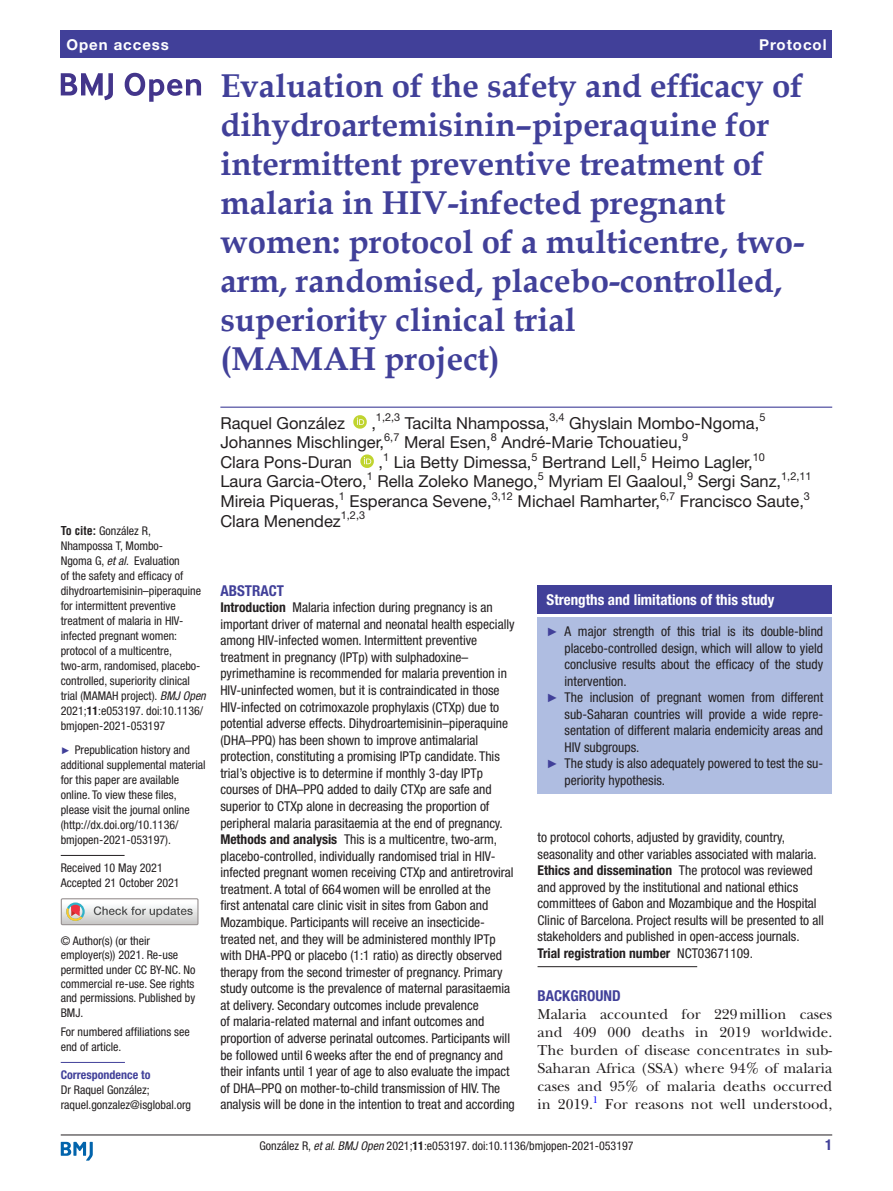
<style>
.page{position:relative;width:893px;height:1191px;background:#fff}
.page>*{position:absolute;margin:0;border:0;box-sizing:border-box;transform-origin:0 0}
.t1{font:700 33px/39px "Book Antiqua";color:#414099}
.t2{font:16.5px "Helvetica Neue LT Std";color:#231f20}
.t3{font:15px/18px "New Baskerville";color:#231f20;text-align:justify}
.t4{font:700 condensed 15px "Helvetica Neue LT Std";color:#fff}
.t5{font:700 condensed 15px "Helvetica Neue LT Std";color:#414099}
.t6{font:700 15px "Helvetica Neue LT Std";letter-spacing:.065em;color:#fff}
.t7{font:condensed 13.5px/16.5px "Helvetica Neue LT Std";color:#231f20}
.t8{font:condensed 12px/15px "Helvetica Neue LT Std";color:#231f20}
.t9{font:700 condensed 12px "Helvetica Neue LT Std";color:#414099}
.t10{font:10.95px "Helvetica Neue LT Std";color:#231f20}
.t11{font:9.9px "New Baskerville";color:#00f}
.s1{font-family:"Helvetica LT Std";font-weight:700}
.s2{font-style:italic}
.s3{font-weight:700}
.s4{font-family:"Arial";font-stretch:normal;font-size:9.75px;color:#414099}
.s5{font-family:"Arial";font-stretch:normal;font-size:12px;color:#414099}
</style>
<div class="page">
<hr style="left:61px;top:1134px;width:771px;height:1px;background:#231f20">
<svg style="left:61px;top:1141px;width:32px;height:19px"></svg>
<div style="left:61px;top:31px;width:771px;height:27px;background:#414099"></div>
<hr style="left:220px;top:406px;width:612px;height:2px;background:#414099">
<svg style="left:353px;top:415px;width:14px;height:14px"></svg>
<svg style="left:360px;top:454px;width:14px;height:14px"></svg>
<hr style="left:61px;top:855px;width:64px;height:1px;background:#231f20">
<hr style="left:61px;top:1062px;width:64px;height:1px;background:#414099">
<svg style="left:61px;top:73px;width:52px;height:27px"></svg>
<svg style="left:125px;top:73px;width:76px;height:29px"></svg>
<div style="left:61px;top:898px;width:138px;height:27px;border:1px solid #969090"></div>
<svg style="left:61px;top:898px;width:137px;height:26px"></svg>
<hr style="left:538px;top:966px;width:159px;height:1px;background:#231f20">
<div style="left:538px;top:585px;width:294px;height:28px;background:#414099"></div>
<div style="left:538px;top:617px;width:294px;height:177px;background:#afbde1"></div>
<p class="t6" style="left:66px;top:35px;width:104px">Open access</p>
<p class="t8" style="left:61px;top:523px;width:147px"><span class="s1">To cite:</span> González R,<br>Nhampossa T, Mombo-<br>Ngoma G, <span class="s2">et al</span>. Evaluation<br>of the safety and efficacy of dihydroartemisinin–piperaquine for intermittent preventive treatment of malaria in HIV&shy;infected pregnant women: protocol of a multicentre, two-arm, randomised, placebo&shy;controlled, superiority clinical trial (MAMAH project). <span class="s2">BMJ Open<br></span>2021;<span class="s3">11</span>:e053197. doi:10.1136/ bmjopen-2021-053197</p>
<p class="t8" style="left:61px;top:742px;width:146px"><span class="s4">►</span> Prepublication history and additional supplemental material for this paper are available online. To view these files, please visit the journal online (http://dx.doi.org/10.1136/ bmjopen-2021-053197).</p>
<p class="t8" style="left:61px;top:860px;width:120px">Received 10 May 2021<br>Accepted 21 October 2021</p>
<p class="t8" style="left:61px;top:933px;width:136px;line-height:14.4px">© Author(s) (or their employer(s)) 2021. Re-use permitted under CC BY-NC. No commercial re-use. See rights and permissions. Published by<br>BMJ.</p>
<p class="t8" style="left:61px;top:1024px;width:130px">For numbered affiliations see end of article.</p>
<p class="t9" style="left:61px;top:1067px;width:91px">Correspondence to</p>
<p class="t8" style="left:61px;top:1082px;width:132px">Dr Raquel González; raquel.gonzalez@isglobal.org</p>
<p class="t6" style="left:759px;top:35px;width:69px">Protocol</p>
<p class="t1" style="left:220px;top:66px;width:585px">Evaluation of the safety and efficacy of dihydroartemisinin–piperaquine for intermittent preventive treatment of malaria in HIV-infected pregnant women: protocol of a multicentre, two&shy;arm, randomised, placebo-controlled, superiority clinical trial<br>(MAMAH project)</p>
<p class="t2" style="left:220px;top:413px;width:126px">Raquel González</p>
<p class="t2" style="left:371px;top:413px;width:6px">,</p>
<p class="t10" style="left:376px;top:411px;width:26px">1,2,3</p>
<p class="t2" style="left:405px;top:413px;width:146px">Tacilta Nhampossa,</p>
<p class="t10" style="left:549px;top:411px;width:17px">3,4</p>
<p class="t2" style="left:569px;top:413px;width:192px">Ghyslain Mombo-Ngoma,</p>
<p class="t10" style="left:759px;top:411px;width:8px">5</p>
<p class="t2" style="left:220px;top:432px;width:165px">Johannes Mischlinger,</p>
<p class="t10" style="left:384px;top:430px;width:17px">6,7</p>
<p class="t2" style="left:404px;top:432px;width:88px">Meral Esen,</p>
<p class="t10" style="left:491px;top:430px;width:8px">8</p>
<p class="t2" style="left:501px;top:432px;width:182px">André-Marie Tchouatieu,</p>
<p class="t10" style="left:682px;top:430px;width:8px">9</p>
<p class="t2" style="left:220px;top:452px;width:133px">Clara Pons-Duran</p>
<p class="t2" style="left:378px;top:452px;width:6px">,</p>
<p class="t10" style="left:383px;top:450px;width:8px">1</p>
<p class="t2" style="left:394px;top:452px;width:139px">Lia Betty Dimessa,</p>
<p class="t10" style="left:532px;top:450px;width:8px">5</p>
<p class="t2" style="left:542px;top:452px;width:100px">Bertrand Lell,</p>
<p class="t10" style="left:641px;top:450px;width:8px">5</p>
<p class="t2" style="left:652px;top:452px;width:103px">Heimo Lagler,</p>
<p class="t10" style="left:753px;top:450px;width:14px">10</p>
<p class="t2" style="left:220px;top:472px;width:148px">Laura Garcia-Otero,</p>
<p class="t10" style="left:367px;top:469px;width:8px">1</p>
<p class="t2" style="left:377px;top:472px;width:162px">Rella Zoleko Manego,</p>
<p class="t10" style="left:538px;top:469px;width:8px">5</p>
<p class="t2" style="left:549px;top:472px;width:140px">Myriam El Gaaloul,</p>
<p class="t10" style="left:687px;top:469px;width:8px">9</p>
<p class="t2" style="left:698px;top:472px;width:85px">Sergi Sanz,</p>
<p class="t10" style="left:781px;top:469px;width:32px">1,2,11</p>
<p class="t2" style="left:220px;top:491px;width:120px">Mireia Piqueras,</p>
<p class="t10" style="left:339px;top:489px;width:8px">1</p>
<p class="t2" style="left:350px;top:491px;width:144px">Esperanca Sevene,</p>
<p class="t10" style="left:492px;top:489px;width:23px">3,12</p>
<p class="t2" style="left:518px;top:491px;width:144px">Michael Ramharter,</p>
<p class="t10" style="left:660px;top:489px;width:17px">6,7</p>
<p class="t2" style="left:680px;top:491px;width:126px">Francisco Saute,</p>
<p class="t10" style="left:804px;top:489px;width:8px">3</p>
<p class="t2" style="left:220px;top:511px;width:122px">Clara Menendez</p>
<p class="t10" style="left:341px;top:508px;width:26px">1,2,3</p>
<p class="t5" style="left:220px;top:581px;width:65px">ABSTRACT</p>
<p class="t7" style="left:220px;top:599px;width:296px"><span class="s3">Introduction</span> Malaria infection during pregnancy is an important driver of maternal and neonatal health especially among HIV-infected women. Intermittent preventive treatment in pregnancy (IPTp) with sulphadoxine– pyrimethamine is recommended for malaria prevention in HIV-uninfected women, but it is contraindicated in those HIV-infected on cotrimoxazole prophylaxis (CTXp) due to potential adverse effects. Dihydroartemisinin–piperaquine (DHA–PPQ) has been shown to improve antimalarial protection, constituting a promising IPTp candidate. This trial’s objective is to determine if monthly 3-day IPTp courses of DHA–PPQ added to daily CTXp are safe and superior to CTXp alone in decreasing the proportion of peripheral malaria parasitaemia at the end of pregnancy.<br><span class="s3">Methods and analysis</span> This is a multicentre, two-arm, placebo-controlled, individually randomised trial in HIV&shy;infected pregnant women receiving CTXp and antiretroviral treatment. A total of 664women will be enrolled at the<br>first antenatal care clinic visit in sites from Gabon and Mozambique. Participants will receive an insecticide&shy;treated net, and they will be administered monthly IPTp with DHA-PPQ or placebo (1:1 ratio) as directly observed therapy from the second trimester of pregnancy. Primary study outcome is the prevalence of maternal parasitaemia at delivery. Secondary outcomes include prevalence<br>of malaria-related maternal and infant outcomes and proportion of adverse perinatal outcomes. Participants will be followed until 6weeks after the end of pregnancy and their infants until 1 year of age to also evaluate the impact of DHA–PPQ on mother-to-child transmission of HIV. The analysis will be done in the intention to treat and according</p>
<p class="t4" style="left:547px;top:590px;width:229px">Strengths and limitations of this study</p>
<p class="t7" style="left:547px;top:623px;width:278px"><span class="s5">►</span> A major strength of this trial is its double-blind</p>
<p class="t7" style="left:565px;top:639px;width:260px">placebo-controlled design, which will allow to yield</p>
<p class="t7" style="left:565px;top:656px;width:260px">conclusive results about the efficacy of the study</p>
<p class="t7" style="left:565px;top:672px;width:64px">intervention.</p>
<p class="t7" style="left:547px;top:689px;width:278px"><span class="s5">►</span> The inclusion of pregnant women from different</p>
<p class="t7" style="left:565px;top:705px;width:260px">sub-Saharan countries will provide a wide repre-</p>
<p class="t7" style="left:565px;top:722px;width:260px">sentation of different malaria endemicity areas and</p>
<p class="t7" style="left:565px;top:738px;width:76px">HIV subgroups.</p>
<p class="t7" style="left:547px;top:755px;width:278px"><span class="s5">►</span> The study is also adequately powered to test the su-</p>
<p class="t7" style="left:565px;top:771px;width:102px">periority hypothesis.</p>
<p class="t7" style="left:538px;top:829px;width:288px">to protocol cohorts, adjusted by gravidity, country, seasonality and other variables associated with malaria.<br><span class="s3">Ethics and dissemination</span> The protocol was reviewed and approved by the institutional and national ethics committees of Gabon and Mozambique and the Hospital Clinic of Barcelona. Project results will be presented to all stakeholders and published in open-access journals.<br><span class="s3">Trial registration number</span> NCT03671109.</p>
<p class="t5" style="left:538px;top:987px;width:85px">BACKGROUND</p>
<p class="t3" style="left:538px;top:1005px;width:296px">Malaria accounted for 229million cases and 409 000 deaths in 2019 worldwide.<br>The burden of disease concentrates in sub-Saharan Africa (SSA) where 94% of malaria cases and 95% of malaria deaths occurred in 2019.</p>
<p class="t11" style="left:593px;top:1093px;width:7px">1</p>
<p class="t3" style="left:605px;top:1095px;width:228px">For reasons not well understood,</p>
<p class="t8" style="left:259px;top:1137px;width:376px">González R, <span class="s2">et al</span>. <span class="s2">BMJ Open</span> 2021;<span class="s3">11</span>:e053197. doi:10.1136/bmjopen-2021-053197</p>
<p class="t5" style="left:825px;top:1135px;width:9px">1</p>
</div>
